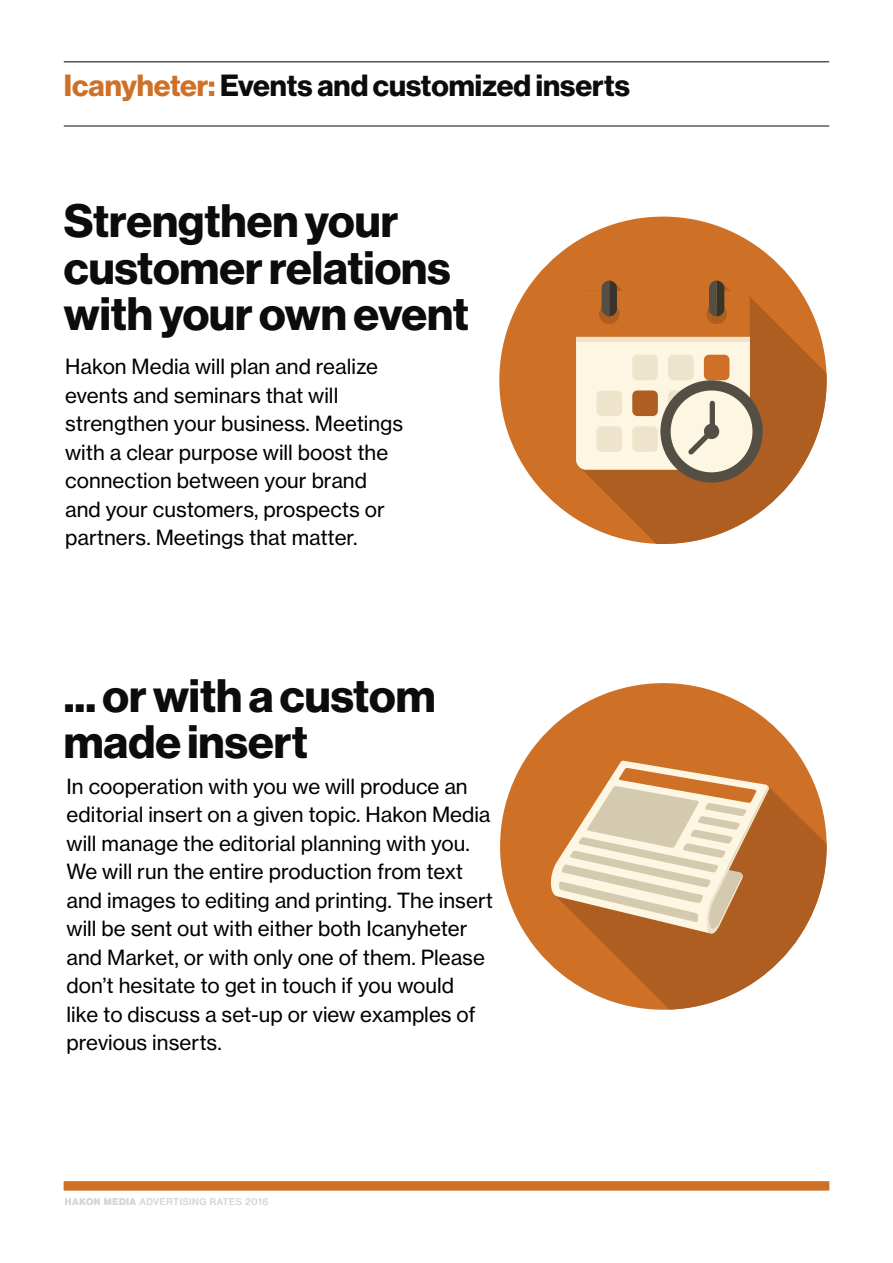
<style>
.page{position:relative;width:893px;height:1263px;background:#fff}
.page>*{position:absolute;margin:0;border:0;box-sizing:border-box;transform-origin:0 0}
.t1{font:700 45.9px/46px "Haas Grot Disp 75";color:#0c0c0c}
.t2{font:700 30px "Haas Grot Disp 75";color:#0c0c0c}
.t3{font:20.7px/28.5px "N Haas Grotesk TX Std 55 Rg";color:#000}
.t4{font:9px "N Haas Grotesk TX Std 55 Rg";letter-spacing:.065em;color:#d6d6d6}
.s1{color:#cf7027}
.s2{font-family:"N Haas Grotesk TX Std 75 Bd"}
</style>
<div class="page">
<div style="left:64px;top:1181px;width:765px;height:9px;background:#cf7027"></div>
<hr style="left:64px;top:62px;width:765px;height:1px;background:#000">
<hr style="left:64px;top:126px;width:765px;height:1px;background:#0c0c0c">
<div style="left:500px;top:683px;width:327px;height:327px;background:#cf7027;border-radius:50%"></div>
<svg style="left:555px;top:786px;width:272px;height:223px;fill:#ad5e20"></svg>
<svg style="left:551px;top:760px;width:219px;height:176px"></svg>
<div style="left:499px;top:217px;width:328px;height:327px;background:#cf7027;border-radius:50%"></div>
<svg style="left:578px;top:284px;width:249px;height:260px;fill:#ad5e20"></svg>
<div style="left:660px;top:380px;width:103px;height:102px;background:#544f44;border-radius:50%"></div>
<svg style="left:576px;top:280px;width:174px;height:190px"></svg>
<div style="left:704px;top:424px;width:15px;height:15px;background:#544f44;border-radius:50%"></div>
<h2 class="t2" style="left:64px;top:68px;width:568px"><span class="s1">Icanyheter:</span> Events and customized inserts</h2>
<h1 class="t1" style="left:64px;top:199px;width:407px">Strengthen your customer relations with your own event</h1>
<p class="t3" style="left:65px;top:352px;width:340px">Hakon Media will plan and realize events and seminars that will strengthen your business. Meetings with a clear purpose will boost the connection between your brand and your customers, prospects or partners. Meetings that matter.</p>
<h1 class="t1" style="left:64px;top:673px;width:373px">... or with a custom made insert</h1>
<p class="t3" style="left:67px;top:772px;width:428px">In cooperation with you we will produce an editorial insert on a given topic. Hakon Media will manage the editorial planning with you.<br>We will run the entire production from text and images to editing and printing. The insert will be sent out with either both Icanyheter and Market, or with only one of them. Please don’t hesitate to get in touch if you would<br>like to discuss a set-up or view examples of previous inserts.</p>
<p class="t4" style="left:65px;top:1196px;width:205px"><span class="s2">HAKON MEDIA</span> ADVERTISING RATES 2016</p>
</div>
